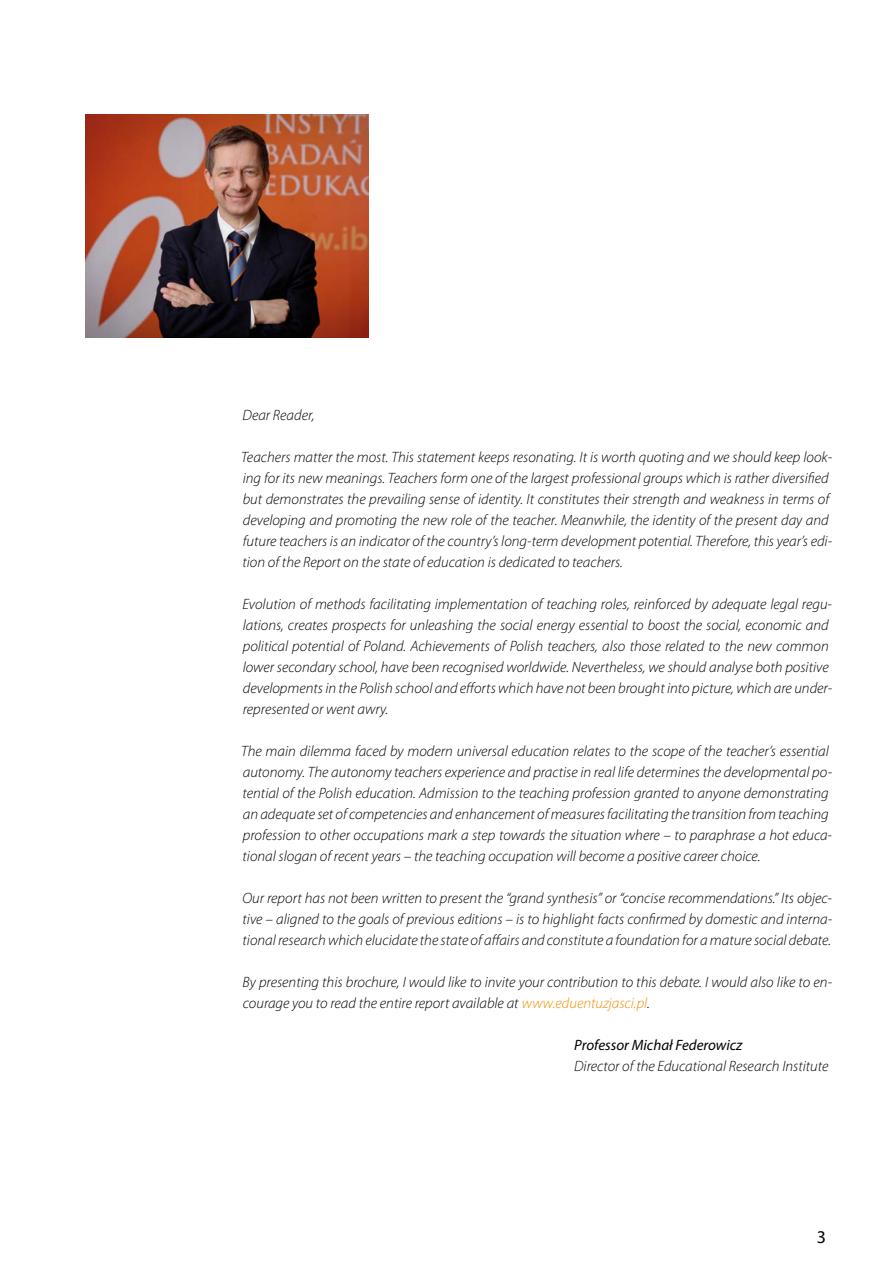
<style>
.page{position:relative;width:893px;height:1263px;background:#fff}
.page>*{position:absolute;margin:0;border:0;box-sizing:border-box;transform-origin:0 0}
.t1{font:18px "Myriad Pro";color:#000}
.t2{font:italic 300 15px/21px "Myriad Pro";color:#000}
.t3{font:italic 15px "Myriad Pro";color:#000}
.s1{color:#f28c00}
</style>
<div class="page">
<img style="left:85px;top:115px;width:283px;height:222px">
<p class="t2" style="left:242px;top:404px;width:74px">Dear Reader,</p>
<p class="t2" style="left:241px;top:446px;width:592px">Teachers matter the most. This statement keeps resonating. It is worth quoting and we should keep look&shy;ing for its new meanings. Teachers form one of the largest professional groups which is rather diversified but demonstrates the prevailing sense of identity. It constitutes their strength and weakness in terms of developing and promoting the new role of the teacher. Meanwhile, the identity of the present day and future teachers is an indicator of the country’s long-term development potential. Therefore, this year’s edi&shy;tion of the Report on the state of education is dedicated to teachers.</p>
<p class="t2" style="left:242px;top:593px;width:591px">Evolution of methods facilitating implementation of teaching roles, reinforced by adequate legal regu&shy;lations, creates prospects for unleashing the social energy essential to boost the social, economic and political potential of Poland. Achievements of Polish teachers, also those related to the new common lower secondary school, have been recognised worldwide. Nevertheless, we should analyse both positive developments in the Polish school and efforts which have not been brought into picture, which are under&shy;represented or went awry.</p>
<p class="t2" style="left:241px;top:740px;width:592px">The main dilemma faced by modern universal education relates to the scope of the teacher’s essential autonomy. The autonomy teachers experience and practise in real life determines the developmental po&shy;tential of the Polish education. Admission to the teaching profession granted to anyone demonstrating an adequate set of competencies and enhancement of measures facilitating the transition from teaching profession to other occupations mark a step towards the situation where – to paraphrase a hot educa&shy;tional slogan of recent years – the teaching occupation will become a positive career choice.</p>
<p class="t2" style="left:242px;top:887px;width:591px;text-align:justify">Our report has not been written to present the “grand synthesis” or “concise recommendations.” Its objec&shy;tive – aligned to the goals of previous editions – is to highlight facts confirmed by domestic and interna&shy;tional research which elucidate the state of affairs and constitute a foundation for a mature social debate.</p>
<p class="t2" style="left:242px;top:971px;width:591px">By presenting this brochure, I would like to invite your contribution to this debate. I would also like to en&shy;courage you to read the entire report available at <span class="s1">www.eduentuzjasci.pl</span>.</p>
<p class="t3" style="left:574px;top:1036px;width:170px">Professor Michał Federowicz</p>
<p class="t2" style="left:574px;top:1055px;width:256px">Director of the Educational Research Institute</p>
<p class="t1" style="left:817px;top:1226px;width:11px">3</p>
</div>
